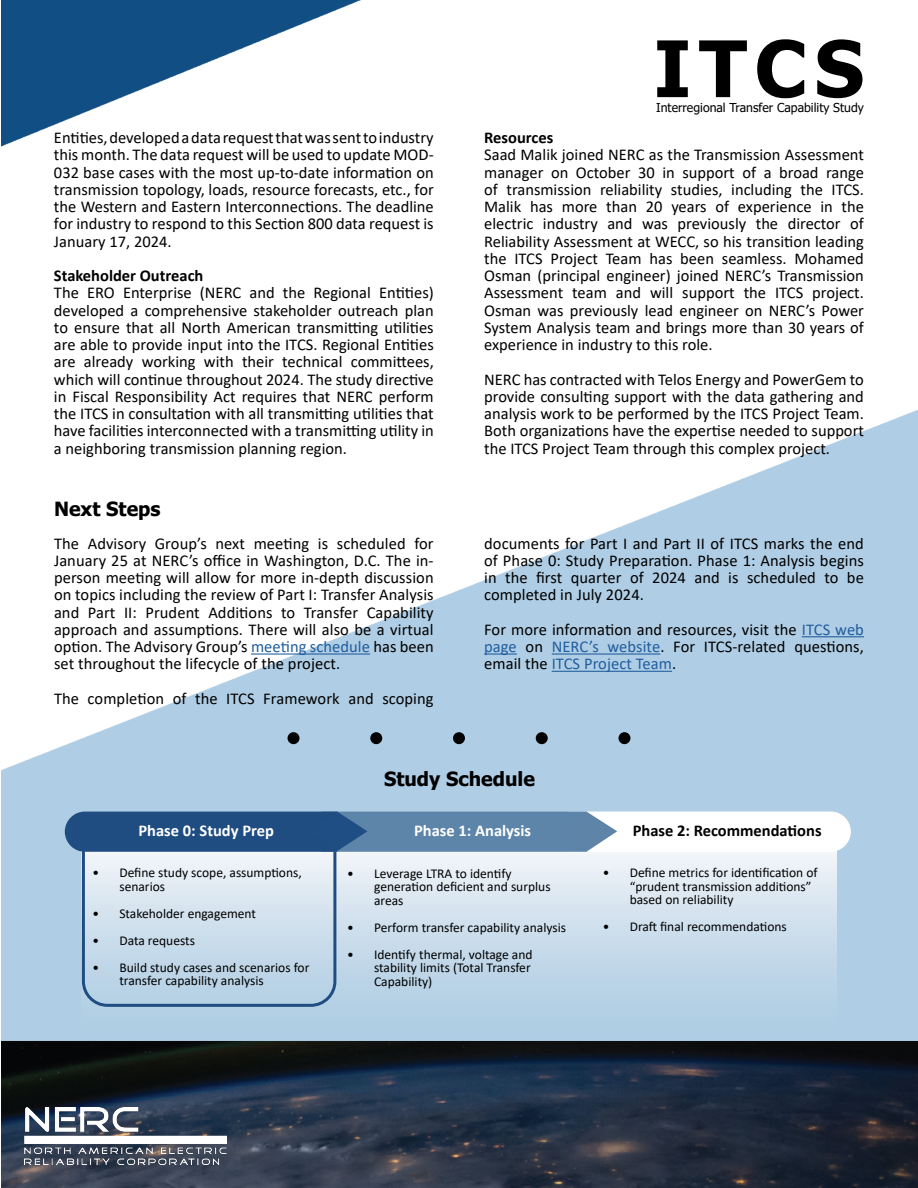
<style>
.page{position:relative;width:918px;height:1188px;background:#fff}
.page>*{position:absolute;margin:0;border:0;box-sizing:border-box;transform-origin:0 0}
.t1{font:700 78px "Tahoma";color:#000}
.t2{font:700 19.5px "Tahoma";color:#000}
.t3{font:16.5px/17.2px "Calibri";color:#000;text-align:justify}
.t4{font:700 16.5px "Calibri";color:#000}
.t5{font:700 16.5px "Calibri";color:#fff}
.t6{font:13.5px/13.5px "Calibri";color:#000}
.t7{font:12.3px "Tahoma";color:#000}
.s1{color:#215e9e}
</style>
<div class="page">
<img style="left:1px;top:0;width:917px;height:1188px">
<div style="left:81px;top:838px;width:756px;height:198px;background:linear-gradient(to bottom,#f4f6f9,#a8c9e0)"></div>
<div style="left:82px;top:825px;width:254px;height:182px;border:3px solid #1f4d82;border-radius:24px"></div>
<hr style="left:251px;top:653px;width:119px;height:2px;background:#215e9e">
<hr style="left:802px;top:636px;width:62px;height:1px;background:#215e9e">
<hr style="left:484px;top:653px;width:33px;height:2px;background:#215e9e">
<hr style="left:552px;top:653px;width:108px;height:2px;background:#215e9e">
<hr style="left:552px;top:671px;width:120px;height:1px;background:#215e9e">
<img style="left:24px;top:1108px;width:202px;height:57px">
<div style="left:551px;top:812px;width:300px;height:40px;background:#fff;border-radius:20px"></div>
<svg style="left:65px;top:812px;width:552px;height:40px;background:#436c98"></svg>
<div style="left:288px;top:732px;width:12px;height:12px;background:#000;border-radius:50%"></div>
<div style="left:370px;top:732px;width:12px;height:12px;background:#000;border-radius:50%"></div>
<div style="left:453px;top:732px;width:12px;height:12px;background:#000;border-radius:50%"></div>
<div style="left:536px;top:732px;width:12px;height:12px;background:#000;border-radius:50%"></div>
<div style="left:618px;top:732px;width:12px;height:12px;background:#000;border-radius:50%"></div>
<p class="t3" style="left:54px;top:129px;width:381px">Entities, developed a data request that was sent to industry this month. The data request will be used to update MOD-032 base cases with the most up-to-date information on transmission topology, loads, resource forecasts, etc., for the Western and Eastern Interconnections. The deadline for industry to respond to this Section 800 data request is January 17, 2024.</p>
<p class="t4" style="left:54px;top:264px;width:151px">Stakeholder Outreach</p>
<p class="t3" style="left:54px;top:284px;width:381px">The ERO Enterprise (NERC and the Regional Entities) developed a comprehensive stakeholder outreach plan to ensure that all North American transmitting utilities are able to provide input into the ITCS. Regional Entities are already working with their technical committees, which will continue throughout 2024. The study directive in Fiscal Responsibility Act requires that NERC perform the ITCS in consultation with all transmitting utilities that have facilities interconnected with a transmitting utility in a neighboring transmission planning region.</p>
<p class="t2" style="left:54px;top:495px;width:108px">Next Steps</p>
<p class="t3" style="left:54px;top:534px;width:381px">The Advisory Group’s next meeting is scheduled for January 25 at NERC’s office in Washington, D.C. The in&shy;person meeting will allow for more in-depth discussion on topics including the review of Part I: Transfer Analysis and Part II: Prudent Additions to Transfer Capability approach and assumptions. There will also be a virtual option. The Advisory Group’s <span class="s1">meeting schedule</span> has been set throughout the lifecycle of the project.</p>
<p class="t3" style="left:54px;top:689px;width:381px">The completion of the ITCS Framework and scoping</p>
<h1 class="t1" style="left:654px;top:14px;width:212px">ITCS</h1>
<p class="t7" style="left:656px;top:99px;width:209px">Interregional Transfer Capability Study</p>
<p class="t4" style="left:484px;top:126px;width:71px">Resources</p>
<p class="t3" style="left:484px;top:146px;width:381px">Saad Malik joined NERC as the Transmission Assessment manager on October 30 in support of a broad range of transmission reliability studies, including the ITCS.<br>Malik has more than 20 years of experience in the electric industry and was previously the director of Reliability Assessment at WECC, so his transition leading the ITCS Project Team has been seamless. Mohamed Osman (principal engineer) joined NERC’s Transmission Assessment team and will support the ITCS project.<br>Osman was previously lead engineer on NERC’s Power System Analysis team and brings more than 30 years of experience in industry to this role.</p>
<p class="t3" style="left:484px;top:370px;width:381px">NERC has contracted with Telos Energy and PowerGem to provide consulting support with the data gathering and analysis work to be performed by the ITCS Project Team.<br>Both organizations have the expertise needed to support the ITCS Project Team through this complex project.</p>
<p class="t3" style="left:484px;top:534px;width:381px">documents for Part I and Part II of ITCS marks the end of Phase 0: Study Preparation. Phase 1: Analysis begins in the first quarter of 2024 and is scheduled to be completed in July 2024.</p>
<p class="t3" style="left:484px;top:620px;width:381px">For more information and resources, visit the <span class="s1">ITCS web page</span> on <span class="s1">NERC’s website</span>. For ITCS-related questions, email the <span class="s1">ITCS Project Team</span>.</p>
<p class="t2" style="left:384px;top:765px;width:153px">Study Schedule</p>
<p class="t5" style="left:139px;top:819px;width:137px">Phase 0: Study Prep</p>
<p class="t5" style="left:414px;top:819px;width:119px">Phase 1: Analysis</p>
<p class="t4" style="left:633px;top:819px;width:190px">Phase 2: Recommendations</p>
<p class="t6" style="left:119px;top:865px;width:184px;text-indent:-27px">• Define study scope, assumptions, senarios</p>
<p class="t6" style="left:92px;top:906px;width:165px">• Stakeholder engagement</p>
<p class="t6" style="left:92px;top:933px;width:104px">• Data requests</p>
<p class="t6" style="left:119px;top:960px;width:192px;text-indent:-27px">• Build study cases and scenarios for transfer capability analysis</p>
<p class="t6" style="left:630px;top:866px;width:189px;text-indent:-27px">• Define metrics for identification of “prudent transmission additions” based on reliability</p>
<p class="t6" style="left:603px;top:920px;width:186px">• Draft final recommendations</p>
<p class="t6" style="left:374px;top:866px;width:178px;text-indent:-27px">• Leverage LTRA to identify generation deficient and surplus areas</p>
<p class="t6" style="left:347px;top:920px;width:221px">• Perform transfer capability analysis</p>
<p class="t6" style="left:374px;top:947px;width:160px;text-indent:-27px">• Identify thermal, voltage and stability limits (Total Transfer<br>Capability)</p>
</div>
